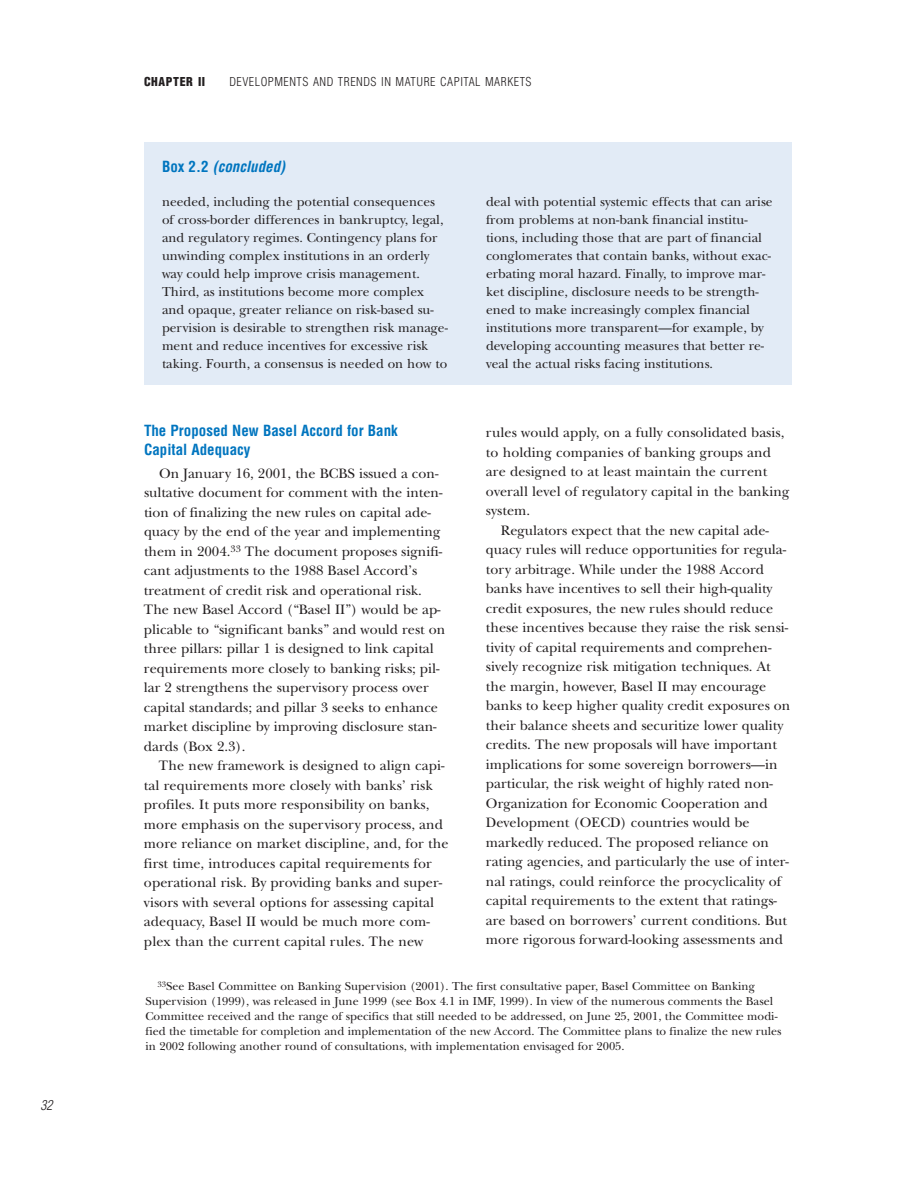
<style>
.page{position:relative;width:918px;height:1188px;background:#fff}
.page>*{position:absolute;margin:0;border:0;box-sizing:border-box;transform-origin:0 0}
.t1{font:700 condensed 15px/19.5px "Helvetica";color:#0075bf}
.t2{font:italic 700 condensed 15px "Helvetica";color:#0075bf}
.t3{font:14.25px/19.5px "New Baskerville";color:#231f20}
.t4{font:13.5px/18px "New Baskerville";color:#231f20}
.t5{font:italic 300 condensed 13.5px "Helvetica";color:#231f20}
.t6{font:12px/15px "New Baskerville";color:#231f20}
.t7{font:300 condensed 12px "Helvetica";letter-spacing:.045em;color:#231f20}
.t8{font:900 condensed 12px "Helvetica";letter-spacing:.05em;color:#231f20}
.s1{font-style:normal}
</style>
<div class="page">
<div style="left:144px;top:142px;width:648px;height:244px;background:#e2ebf6"></div>
<p class="t5" style="left:41px;top:1100px;width:13px">32</p>
<p class="t8" style="left:144px;top:77px;width:63px">CHAPTER II</p>
<p class="t7" style="left:229px;top:77px;width:304px">DEVELOPMENTS AND TRENDS IN MATURE CAPITAL MARKETS</p>
<p class="t2" style="left:162px;top:160px;width:125px"><span class="s1">Box 2.2</span> (concluded)</p>
<p class="t4" style="left:162px;top:194px;width:287px">needed, including the potential consequences of cross-border differences in bankruptcy, legal, and regulatory regimes. Contingency plans for unwinding complex institutions in an orderly way could help improve crisis management.<br>Third, as institutions become more complex and opaque, greater reliance on risk-based su&shy;pervision is desirable to strengthen risk manage&shy;ment and reduce incentives for excessive risk taking. Fourth, a consensus is needed on how to</p>
<p class="t4" style="left:486px;top:194px;width:288px">deal with potential systemic effects that can arise from problems at non-bank financial institu&shy;tions, including those that are part of financial conglomerates that contain banks, without exac&shy;erbating moral hazard. Finally, to improve mar&shy;ket discipline, disclosure needs to be strength&shy;ened to make increasingly complex financial institutions more transparent—for example, by developing accounting measures that better re&shy;veal the actual risks facing institutions.</p>
<p class="t1" style="left:144px;top:422px;width:255px">The Proposed New Basel Accord for Bank<br>Capital Adequacy</p>
<p class="t3" style="left:144px;top:465px;width:303px;text-indent:15px">On January 16, 2001, the BCBS issued a con&shy;sultative document for comment with the inten&shy;tion of finalizing the new rules on capital ade&shy;quacy by the end of the year and implementing them in 2004.<sup>33</sup> The document proposes signifi&shy;cant adjustments to the 1988 Basel Accord’s treatment of credit risk and operational risk.<br>The new Basel Accord (“Basel II”) would be ap&shy;plicable to “significant banks” and would rest on three pillars: pillar 1 is designed to link capital requirements more closely to banking risks; pil&shy;lar 2 strengthens the supervisory process over capital standards; and pillar 3 seeks to enhance market discipline by improving disclosure stan&shy;dards (Box 2.3).</p>
<p class="t3" style="left:144px;top:758px;width:306px;text-indent:15px">The new framework is designed to align capi&shy;tal requirements more closely with banks’ risk profiles. It puts more responsibility on banks, more emphasis on the supervisory process, and more reliance on market discipline, and, for the first time, introduces capital requirements for operational risk. By providing banks and super&shy;visors with several options for assessing capital adequacy, Basel II would be much more com&shy;plex than the current capital rules. The new</p>
<p class="t3" style="left:486px;top:425px;width:305px">rules would apply, on a fully consolidated basis, to holding companies of banking groups and are designed to at least maintain the current overall level of regulatory capital in the banking system.</p>
<p class="t3" style="left:486px;top:522px;width:306px;text-indent:15px">Regulators expect that the new capital ade&shy;quacy rules will reduce opportunities for regula&shy;tory arbitrage. While under the 1988 Accord banks have incentives to sell their high-quality credit exposures, the new rules should reduce these incentives because they raise the risk sensi&shy;tivity of capital requirements and comprehen&shy;sively recognize risk mitigation techniques. At the margin, however, Basel II may encourage banks to keep higher quality credit exposures on their balance sheets and securitize lower quality credits. The new proposals will have important implications for some sovereign borrowers—in particular, the risk weight of highly rated non-Organization for Economic Cooperation and Development (OECD) countries would be markedly reduced. The proposed reliance on rating agencies, and particularly the use of inter&shy;nal ratings, could reinforce the procyclicality of capital requirements to the extent that ratings&shy;are based on borrowers’ current conditions. But more rigorous forward-looking assessments and</p>
<p class="t6" style="left:145px;top:980px;width:638px;text-indent:12px"><sup>33</sup>See Basel Committee on Banking Supervision (2001). The first consultative paper, Basel Committee on Banking Supervision (1999), was released in June 1999 (see Box 4.1 in IMF, 1999). In view of the numerous comments the Basel Committee received and the range of specifics that still needed to be addressed, on June 25, 2001, the Committee modi&shy;fied the timetable for completion and implementation of the new Accord. The Committee plans to finalize the new rules in 2002 following another round of consultations, with implementation envisaged for 2005.</p>
</div>
